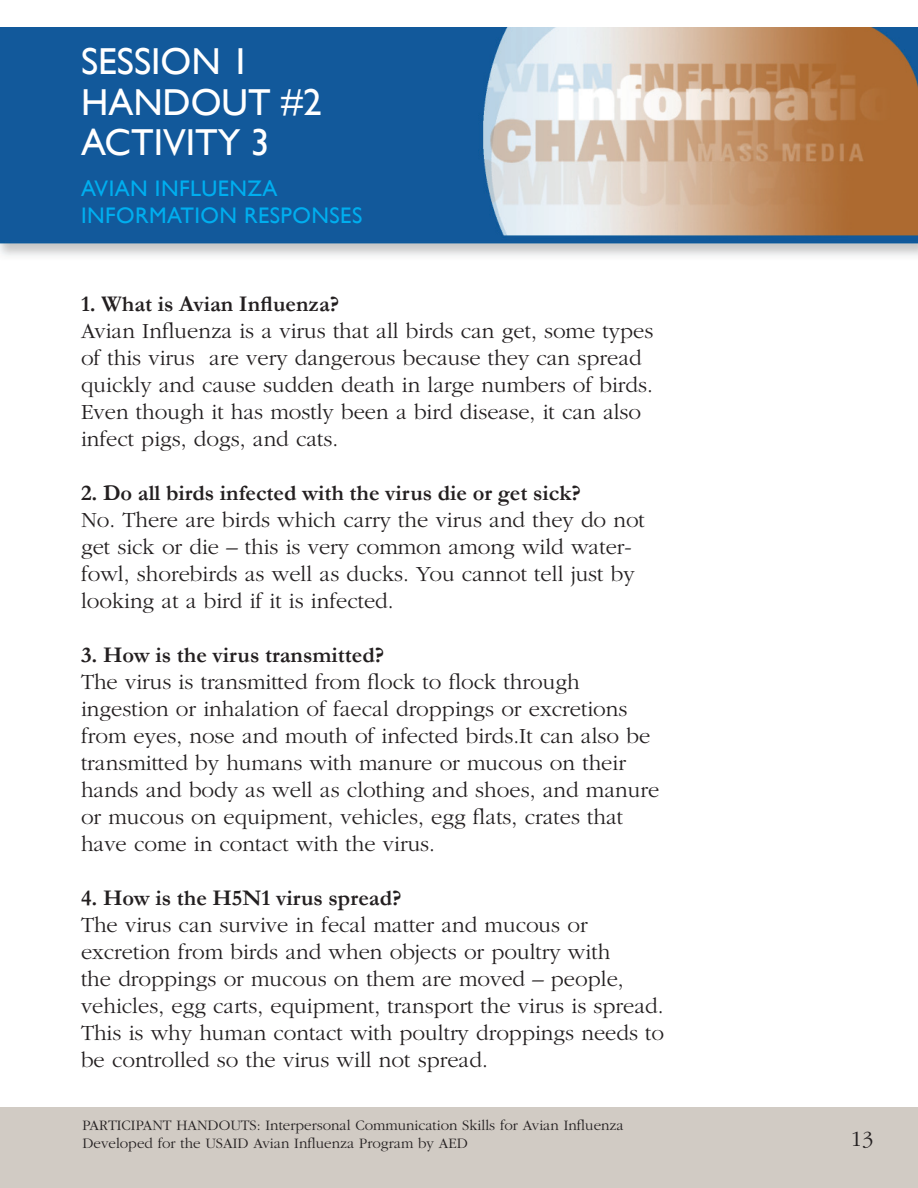
<style>
.page{position:relative;width:918px;height:1188px;background:#fff}
.page>*{position:absolute;margin:0;border:0;box-sizing:border-box;transform-origin:0 0}
.t1{font:37.5px/40.5px "Gill Sans";color:#fff}
.t2{font:300 22.5px/27px "Garamond";color:#231f20}
.t3{font:700 22.5px "Garamond";color:#231f20}
.t4{font:22.5px/27px "Gill Sans";letter-spacing:.02em;color:#00aeef}
.t5{font:300 15px/18px "Garamond";color:#231f20}
</style>
<div class="page">
<div style="left:0;top:1107px;width:918px;height:81px;background:#d1cbc4"></div>
<img style="left:0;top:27px;width:918px;height:229px">
<h1 class="t1" style="left:81px;top:41px;width:242px">SESSION 1<br>HANDOUT #2<br>ACTIVITY 3</h1>
<p class="t4" style="left:81px;top:174px;width:283px">AVIAN INFLUENZA<br>INFORMATION RESPONSES</p>
<p class="t3" style="left:81px;top:292px;width:260px">1. What is Avian Influenza?</p>
<p class="t2" style="left:81px;top:319px;width:574px">Avian Influenza is a virus that all birds can get, some types of this virus are very dangerous because they can spread quickly and cause sudden death in large numbers of birds.<br>Even though it has mostly been a bird disease, it can also infect pigs, dogs, and cats.</p>
<p class="t3" style="left:81px;top:481px;width:501px">2. Do all birds infected with the virus die or get sick?</p>
<p class="t2" style="left:81px;top:508px;width:565px">No. There are birds which carry the virus and they do not get sick or die – this is very common among wild water&shy;fowl, shorebirds as well as ducks. You cannot tell just by looking at a bird if it is infected.</p>
<p class="t3" style="left:81px;top:643px;width:305px">3. How is the virus transmitted?</p>
<p class="t2" style="left:81px;top:670px;width:580px">The virus is transmitted from flock to flock through ingestion or inhalation of faecal droppings or excretions from eyes, nose and mouth of infected birds.It can also be transmitted by humans with manure or mucous on their hands and body as well as clothing and shoes, and manure or mucous on equipment, vehicles, egg flats, crates that have come in contact with the virus.</p>
<p class="t3" style="left:81px;top:886px;width:322px">4. How is the H5N1 virus spread?</p>
<p class="t2" style="left:81px;top:913px;width:585px">The virus can survive in fecal matter and mucous or excretion from birds and when objects or poultry with<br>the droppings or mucous on them are moved – people, vehicles, egg carts, equipment, transport the virus is spread.<br>This is why human contact with poultry droppings needs to be controlled so the virus will not spread.</p>
<p class="t5" style="left:82px;top:1118px;width:543px">PARTICIPANT HANDOUTS: Interpersonal Communication Skills for Avian Influenza</p>
<p class="t5" style="left:82px;top:1119px;width:387px">Facilitator Manual: SESSION 2<br>Developed for the USAID Avian Influenza Program by AED</p>
<p class="t2" style="left:851px;top:1127px;width:24px">13</p>
</div>
